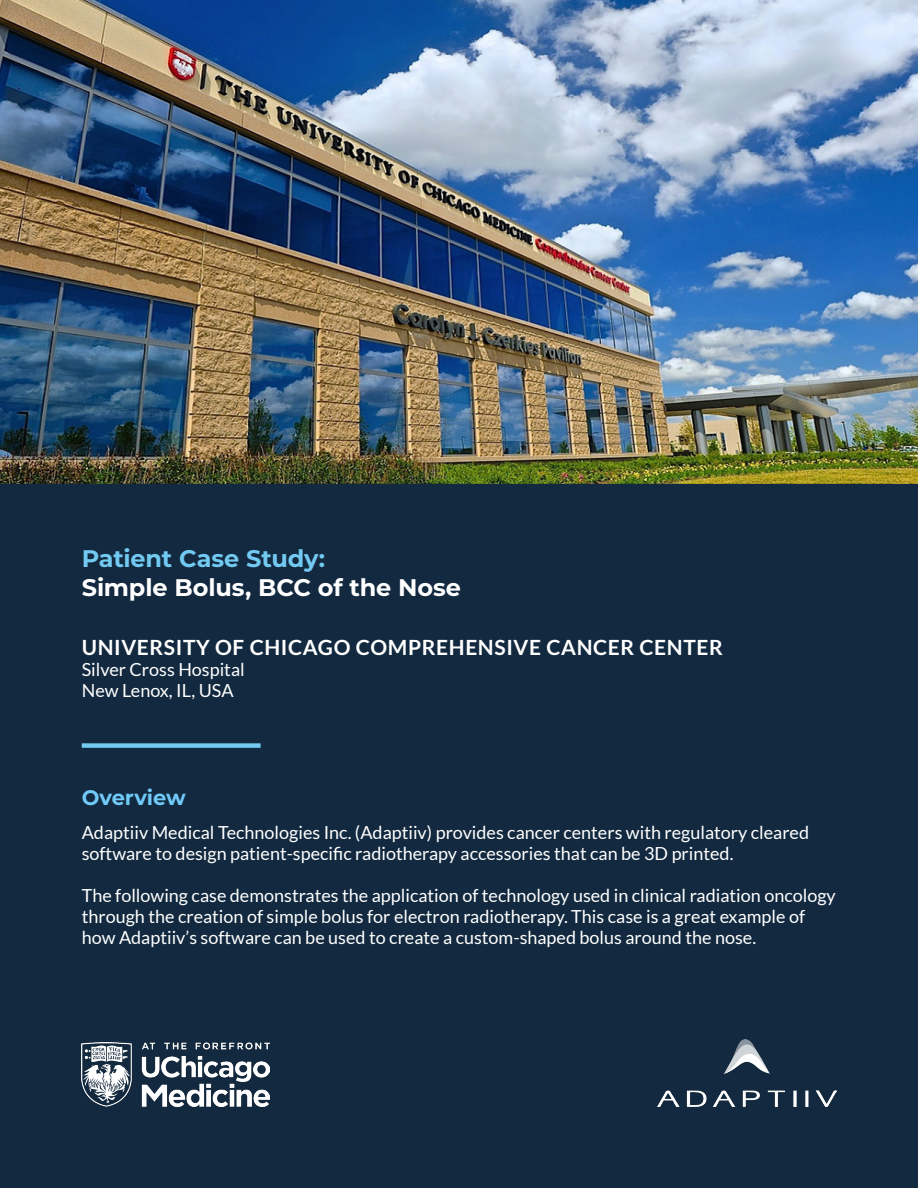
<style>
.page{position:relative;width:918px;height:1188px;background:#fff}
.page>*{position:absolute;margin:0;border:0;box-sizing:border-box;transform-origin:0 0}
.Title{font:700 24px/28.5px "Montserrat";letter-spacing:-.005em;color:#fff}
.Sub_Title{font:700 21px "Lato";letter-spacing:.03em;color:#fff}
.Section_Header{font:700 21px "Montserrat";color:#70caf8}
.Body_Copy{font:18px/21px "Lato";color:#fff}
.Sub_Title-2{font:18px/21px "Lato";color:#fff}
.s1{color:#72c9f1}
</style>
<div class="page">
<img style="left:0;top:0;width:918px;height:484px">
<div style="left:0;top:484px;width:918px;height:704px;background:#12293f"></div>
<img style="left:657px;top:1040px;width:180px;height:67px">
<img style="left:81px;top:1042px;width:189px;height:65px">
<div style="left:82px;top:743px;width:179px;height:5px;background:#72c9f1"></div>
<p class="Title" style="left:82px;top:543px;width:381px"><span class="s1">Patient Case Study:<br></span>Simple Bolus, BCC of the Nose</p>
<p class="Sub_Title" style="left:82px;top:636px;width:643px">UNIVERSITY OF CHICAGO COMPREHENSIVE CANCER CENTER</p>
<p class="Sub_Title-2" style="left:82px;top:659px;width:165px">Silver Cross Hospital<br>New Lenox, IL, USA</p>
<p class="Section_Header" style="left:82px;top:782px;width:106px">Overview</p>
<p class="Body_Copy" style="left:82px;top:821px;width:729px">Adaptiiv Medical Technologies Inc. (Adaptiiv) provides cancer centers with regulatory cleared software to design patient-specific radiotherapy accessories that can be 3D printed.</p>
<p class="Body_Copy" style="left:82px;top:884px;width:756px">The following case demonstrates the application of technology used in clinical radiation oncology through the creation of simple bolus for electron radiotherapy. This case is a great example of how Adaptiiv’s software can be used to create a custom-shaped bolus around the nose.</p>
</div>
